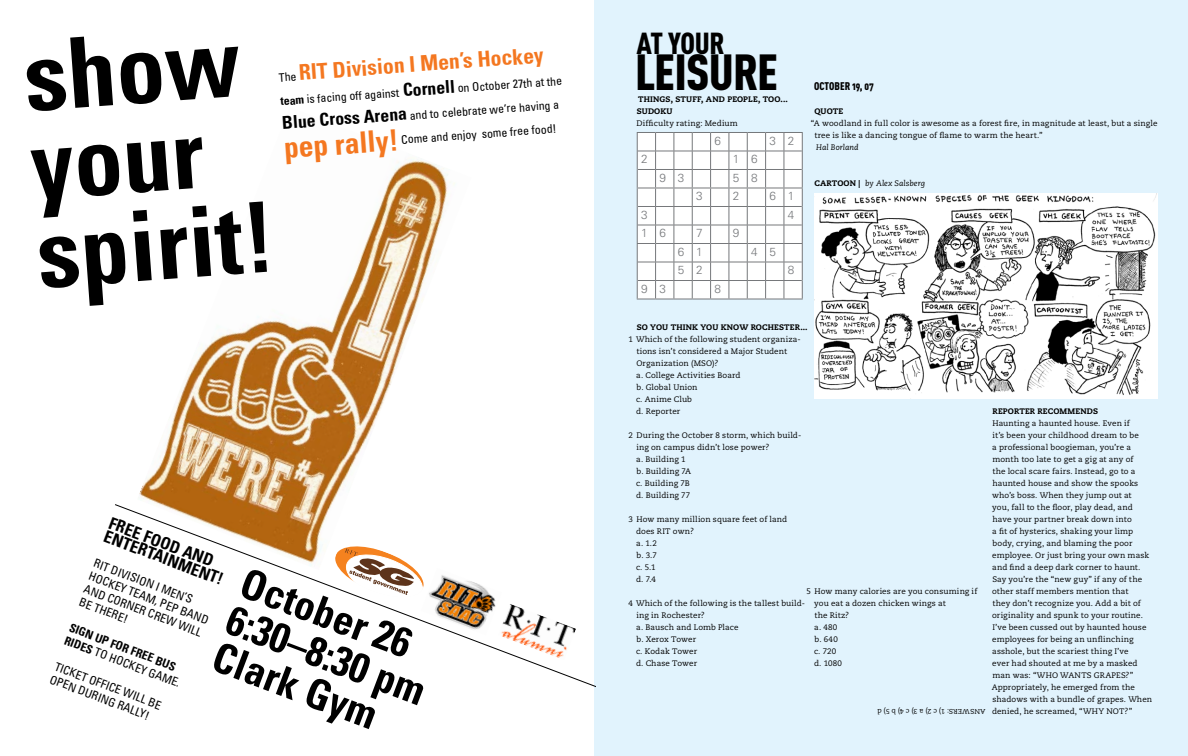
<style>
.page{position:relative;width:1188px;height:756px;background:#fff}
.page>*{position:absolute;margin:0;border:0;box-sizing:border-box;transform-origin:0 0}
.t1{font:700 condensed 97.6px/88.5px "Univers";color:#000}
.t2{font:900 50px "DIN Cond";color:#000}
.t3{font:700 condensed 41.4px/39.5px "Univers";color:#000}
.t4{font:900 30px "DIN Cond";color:#000}
.t5{font:700 condensed 29.6px "Univers";color:#f47720}
.t6{font:700 condensed 21.7px "Univers";color:#f47720}
.t7{font:700 condensed 16.8px/13.7px "Univers";color:#000}
.t8{font:condensed 11.8px/13.8px "Univers";color:#000}
.t9{font:700 condensed 11.8px/13.7px "Univers";color:#000}
.t10{font:300 11.8px "Univers LT Std";color:#76787b}
.t11{font:11px "DIN Cond Black Alternate";color:#000}
.t12{font:8px/12px "Caecilia LT Std";letter-spacing:.01em;color:#000}
.t13{font:800 8px "Caecilia LT Std";letter-spacing:.01em;color:#000}
.t14{font:italic 8px "Caecilia LT Std";color:#000}
.t15{font:7px "Caecilia LT Std";letter-spacing:.035em;color:#000}
.s1{font-weight:400;font-size:11.8px;color:#000}
.s2{font-weight:700}
.s3{font-weight:700;font-size:17.7px}
.s4{font-weight:400}
.s5{font-weight:800;font-style:normal}
</style>
<div class="page">
<div style="left:594px;top:0;width:594px;height:756px;background:#e1f3fd"></div>
<svg style="left:637px;top:132px;width:166px;height:168px;background:#eeeeef"></svg>
<img style="left:814px;top:194px;width:343px;height:205px">
<img style="left:139px;top:160px;width:316px;height:344px">
<svg style="left:115px;top:504px;width:481px;height:183px"></svg>
<svg style="left:332px;top:543px;width:95px;height:57px"></svg>
<img style="left:421px;top:568px;width:81px;height:67px">
<img style="left:498px;top:604px;width:78px;height:56px">
<h1 class="t1" style="left:21px;top:32px;width:218px;rotate:-4deg">show</h1>
<h1 class="t1" style="left:28px;top:121px;width:240px;rotate:-4deg">your spirit!</h1>
<h3 class="t6" style="left:278px;top:60px;width:267px;rotate:-4deg"><span class="s1">The</span> RIT Division I Men’s Hockey</h3>
<h3 class="t8" style="left:280px;top:89px;width:284px;line-height:23.5px;rotate:-4deg"><span class="s2">team</span> is facing off against <span class="s3">Cornell</span> on October 27th at the<br><span class="s3">Blue Cross Arena</span> and to celebrate we’re having a</h3>
<h3 class="t5" style="left:283px;top:129px;width:116px;rotate:-4deg">pep rally!</h3>
<h3 class="t8" style="left:401px;top:132px;width:157px;rotate:-4deg">Come and enjoy some free food!</h3>
<h3 class="t7" style="left:112px;top:516px;width:128px;rotate:21deg">FREE FOOD AND<br>ENTERTAINMENT!</h3>
<h3 class="t8" style="left:97px;top:556px;width:129px;rotate:21deg">RIT DIVISION I MEN’S<br>HOCKEY TEAM, PEP BAND<br>AND CORNER CREW WILL<br>BE THERE!</h3>
<h3 class="t3" style="left:250px;top:562px;width:211px;rotate:21deg">October 26<br>6:30–8:30 pm<br>Clark Gym</h3>
<h3 class="t9" style="left:72px;top:620px;width:124px;rotate:21deg">SIGN UP FOR FREE BUS<br>RIDES <span class="s4">TO HOCKEY GAME.</span></h3>
<h3 class="t8" style="left:58px;top:659px;width:114px;rotate:21deg">TICKET OFFICE WILL BE<br>OPEN DURING RALLY!</h3>
<h3 class="t4" style="left:636px;top:25px;width:47px">AT YOUR</h3>
<h2 class="t2" style="left:635px;top:41px;width:120px">LEISuRE</h2>
<p class="t13" style="left:638px;top:94px;width:7px">THINGS</p>
<p class="t13" style="left:671px;top:94px;width:12px">, STU</p>
<p class="t13" style="left:692px;top:94px;width:21px">FF, AND</p>
<p class="t13" style="left:727px;top:94px;width:22px">PEOPLE</p>
<p class="t13" style="left:758px;top:94px;width:31px">, TOO...</p>
<p class="t13" style="left:637px;top:106px;width:7px">SUD</p>
<p class="t13" style="left:654px;top:106px;width:13px">OKU</p>
<p class="t12" style="left:636px;top:117px;width:103px">Difficulty rating: Medium</p>
<h3 class="t10" style="left:715px;top:134px;width:8px">6</h3>
<h3 class="t10" style="left:770px;top:134px;width:26px">3 2</h3>
<h3 class="t10" style="left:641px;top:152px;width:8px">2</h3>
<h3 class="t10" style="left:733px;top:152px;width:26px">1 6</h3>
<h3 class="t10" style="left:659px;top:171px;width:26px">9 3</h3>
<h3 class="t10" style="left:733px;top:171px;width:26px">5 8</h3>
<h3 class="t10" style="left:696px;top:189px;width:8px">3</h3>
<h3 class="t10" style="left:733px;top:189px;width:8px">2</h3>
<h3 class="t10" style="left:770px;top:189px;width:26px">6 1</h3>
<h3 class="t10" style="left:641px;top:208px;width:8px">3</h3>
<h3 class="t10" style="left:788px;top:208px;width:8px">4</h3>
<h3 class="t10" style="left:641px;top:226px;width:26px">1 6</h3>
<h3 class="t10" style="left:696px;top:226px;width:8px">7</h3>
<h3 class="t10" style="left:733px;top:226px;width:8px">9</h3>
<h3 class="t10" style="left:678px;top:245px;width:26px">6 1</h3>
<h3 class="t10" style="left:751px;top:245px;width:26px">4 5</h3>
<h3 class="t10" style="left:678px;top:263px;width:26px">5 2</h3>
<h3 class="t10" style="left:788px;top:263px;width:8px">8</h3>
<h3 class="t10" style="left:641px;top:282px;width:26px">9 3</h3>
<h3 class="t10" style="left:715px;top:282px;width:8px">8</h3>
<h3 class="t11" style="left:814px;top:79px;width:61px">OCTOBER 19, 07</h3>
<p class="t13" style="left:815px;top:106px;width:25px">QUOTE</p>
<p class="t12" style="left:814px;top:117px;width:345px;text-indent:-3px">“A woodland in full color is awesome as a forest fire, in magnitude at least, but a single tree is like a dancing tongue of flame to warm the heart.”</p>
<p class="t14" style="left:816px;top:143px;width:44px">Hal Borland</p>
<p class="t13" style="left:815px;top:178px;width:7px">CART</p>
<p class="t14" style="left:837px;top:179px;width:89px"><span class="s5">OON |</span> by Alex Salsberg</p>
<p class="t13" style="left:637px;top:322px;width:41px">SO YOU THINK</p>
<p class="t13" style="left:700px;top:322px;width:69px">YOU KNOW ROCHESTER</p>
<p class="t13" style="left:800px;top:322px;width:9px">...</p>
<p class="t12" style="left:636px;top:333px;width:166px;text-indent:-8px">1 Which of the following student organiza&shy;tions isn’t considered a Major Student<br>Organization (MSO)?<br>a. College Activities Board<br>b. Global Union<br>c. Anime Club<br>d. Reporter</p>
<p class="t12" style="left:636px;top:429px;width:167px;text-indent:-8px">2 During the October 8 storm, which build&shy;ing on campus didn’t lose power?<br>a. Building 1<br>b. Building 7A<br>c. Building 7B<br>d. Building 77</p>
<p class="t12" style="left:636px;top:513px;width:153px;text-indent:-8px">3 How many million square feet of land does RIT own?<br>a. 1.2<br>b. 3.7<br>c. 5.1<br>d. 7.4</p>
<p class="t12" style="left:636px;top:597px;width:171px;text-indent:-8px">4 Which of the following is the tallest build&shy;ing in Rochester?<br>a. Bausch and Lomb Place<br>b. Xerox Tower<br>c. Kodak Tower<br>d. Chase Tower</p>
<p class="t13" style="left:993px;top:406px;width:6px">REP</p>
<p class="t13" style="left:1008px;top:406px;width:13px">ORTER</p>
<p class="t13" style="left:1038px;top:406px;width:7px">REC</p>
<p class="t13" style="left:1053px;top:406px;width:14px">OMMENDS</p>
<p class="t12" style="left:992px;top:417px;width:162px">Haunting a haunted house. Even if<br>it’s been your childhood dream to be<br>a professional boogieman, you’re a month too late to get a gig at any of<br>the local scare fairs. Instead, go to a haunted house and show the spooks who’s boss. When they jump out at<br>you, fall to the floor, play dead, and have your partner break down into<br>a fit of hysterics, shaking your limp body, crying, and blaming the poor employee. Or just bring your own mask and find a deep dark corner to haunt.<br>Say you’re the “new guy” if any of the other staff members mention that<br>they don’t recognize you. Add a bit of originality and spunk to your routine.<br>I’ve been cussed out by haunted house employees for being an unflinching asshole, but the scariest thing I’ve<br>ever had shouted at me by a masked man was: “WHO WANTS GRAPES?” Appropriately, he emerged from the shadows with a bundle of grapes. When denied, he screamed, “WHY NOT?”</p>
<p class="t12" style="left:814px;top:585px;width:165px;text-indent:-8px">5 How many calories are you consuming if you eat a dozen chicken wings at<br>the Ritz?<br>a. 480<br>b. 640<br>c. 720<br>d. 1080</p>
<p class="t15" style="left:986px;top:715px;width:110px;rotate:-180deg">ANSWERS: 1) c 2) a 3) c 4) b 5) d</p>
</div>
